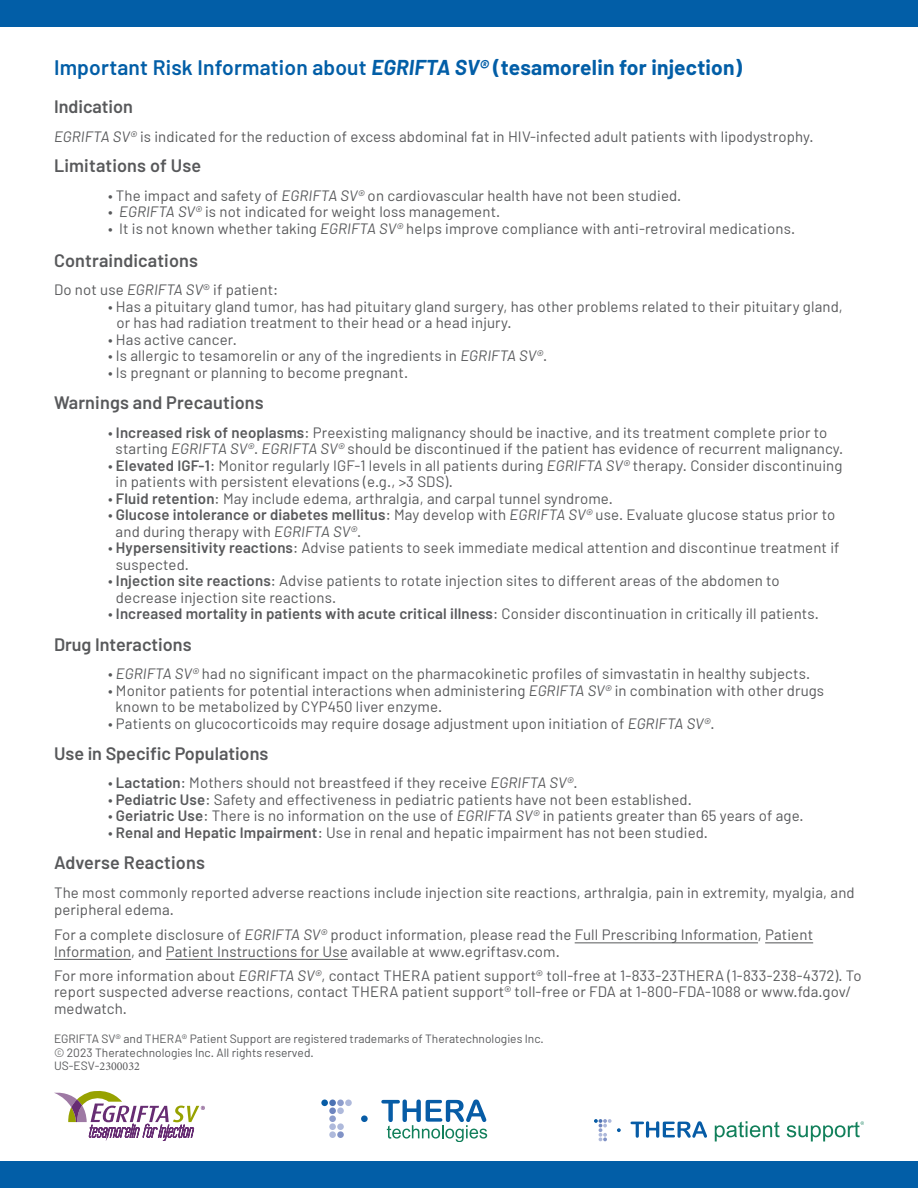
<style>
.page{position:relative;width:918px;height:1188px;background:#fff}
.page>*{position:absolute;margin:0;border:0;box-sizing:border-box;transform-origin:0 0}
.t1{font:600 21px "Barlow";letter-spacing:.01em;color:#025ea7}
.t2{font:600 18px "Barlow";letter-spacing:.005em;color:#58595b}
.t3{font:15px/16.5px "Barlow";letter-spacing:.01em;color:#58595b}
.t4{font:600 15px "Barlow";letter-spacing:.01em;color:#58595b}
.t5{font:12px/13.5px "Barlow";color:#58595b}
.s1{font-weight:700;font-style:italic}
.s2{font-weight:700}
.s3{font-style:italic}
.s4{font-weight:600}
.s5{font-weight:400}
.s6{font-family:"Minion Pro"}
</style>
<div class="page">
<div style="left:0;top:0;width:918px;height:27px;background:#025ea7"></div>
<div style="left:0;top:1161px;width:918px;height:27px;background:#025ea7"></div>
<svg style="left:381px;top:1100px;width:106px;height:42px"></svg>
<div style="left:345px;top:1100px;width:7px;height:6px;background:#aeb9db;border-radius:50%"></div>
<div style="left:321px;top:1100px;width:7px;height:6px;background:#075ca6;border-radius:50%"></div>
<div style="left:329px;top:1100px;width:7px;height:6px;background:#4c72b3;border-radius:50%"></div>
<div style="left:337px;top:1100px;width:7px;height:6px;background:#8d9dcc;border-radius:50%"></div>
<div style="left:329px;top:1107px;width:7px;height:7px;background:#6e85bf;border-radius:50%"></div>
<div style="left:337px;top:1107px;width:7px;height:7px;background:#aeb9db;border-radius:50%"></div>
<div style="left:329px;top:1115px;width:7px;height:7px;background:#8d9dcc;border-radius:50%"></div>
<div style="left:361px;top:1115px;width:7px;height:7px;background:#075ca6;border-radius:50%"></div>
<div style="left:329px;top:1123px;width:7px;height:7px;background:#aeb9db;border-radius:50%"></div>
<div style="left:337px;top:1123px;width:7px;height:7px;background:#aeb9db;border-radius:50%"></div>
<div style="left:329px;top:1131px;width:7px;height:7px;background:#aeb9db;border-radius:50%"></div>
<div style="left:337px;top:1131px;width:7px;height:7px;background:#8092c6;border-radius:50%"></div>
<hr style="left:166px;top:959px;width:182px;height:1px;background:#58595b">
<hr style="left:54px;top:959px;width:77px;height:1px;background:#58595b">
<hr style="left:765px;top:943px;width:48px;height:1px;background:#58595b">
<hr style="left:575px;top:942px;width:183px;height:1px;background:#58595b">
<svg style="left:594px;top:1119px;width:27px;height:22px"></svg>
<svg style="left:631px;top:1121px;width:76px;height:17px"></svg>
<svg style="left:715px;top:1121px;width:65px;height:21px"></svg>
<svg style="left:787px;top:1121px;width:77px;height:21px"></svg>
<svg style="left:54px;top:1091px;width:151px;height:50px"></svg>
<h1 class="t1" style="left:54px;top:54px;width:690px">Important Risk Information about <span class="s1">EGRIFTA SV®</span> <span class="s2">(tesamorelin for injection)</span></h1>
<p class="t2" style="left:54px;top:95px;width:80px">Indication</p>
<p class="t3" style="left:54px;top:128px;width:761px"><span class="s3">EGRIFTA SV®</span> is indicated for the reduction of excess abdominal fat in HIV-infected adult patients with lipodystrophy.</p>
<p class="t2" style="left:54px;top:154px;width:149px">Limitations of Use</p>
<p class="t3" style="left:108px;top:187px;width:575px">• The impact and safety of <span class="s3">EGRIFTA SV®</span> on cardiovascular health have not been studied.</p>
<p class="t3" style="left:108px;top:203px;width:394px">• <span class="s3">EGRIFTA SV®</span> is not indicated for weight loss management.</p>
<p class="t3" style="left:108px;top:220px;width:689px">• It is not known whether taking <span class="s3">EGRIFTA SV®</span> helps improve compliance with anti-retroviral medications.</p>
<p class="t2" style="left:54px;top:249px;width:146px">Contraindications</p>
<p class="t3" style="left:54px;top:281px;width:226px">Do not use <span class="s3">EGRIFTA SV</span>® if patient:</p>
<p class="t3" style="left:117px;top:298px;width:728px;text-indent:-9px">• Has a pituitary gland tumor, has had pituitary gland surgery, has other problems related to their pituitary gland, or has had radiation treatment to their head or a head injury.</p>
<p class="t3" style="left:108px;top:331px;width:131px">• Has active cancer.</p>
<p class="t3" style="left:108px;top:347px;width:441px">• Is allergic to tesamorelin or any of the ingredients in <span class="s3">EGRIFTA SV®</span>.</p>
<p class="t3" style="left:108px;top:364px;width:302px">• Is pregnant or planning to become pregnant.</p>
<p class="t2" style="left:54px;top:391px;width:211px">Warnings and Precautions</p>
<p class="t3" style="left:116px;top:424px;width:729px;text-indent:-8px">• <span class="s4">Increased risk of neoplasms</span>: Preexisting malignancy should be inactive, and its treatment complete prior to starting <span class="s3">EGRIFTA SV®</span>. <span class="s3">EGRIFTA SV®</span> should be discontinued if the patient has evidence of recurrent malignancy.</p>
<p class="t3" style="left:116px;top:457px;width:728px;text-indent:-8px">• <span class="s4">Elevated IGF-1</span>: Monitor regularly IGF-1 levels in all patients during <span class="s3">EGRIFTA SV®</span> therapy. Consider discontinuing in patients with persistent elevations (e.g., &gt;3 SDS).</p>
<p class="t3" style="left:108px;top:490px;width:506px">• <span class="s4">Fluid retention</span>: May include edema, arthralgia, and carpal tunnel syndrome.</p>
<p class="t3" style="left:116px;top:506px;width:721px;text-indent:-8px">• <span class="s4">Glucose intolerance or diabetes mellitus</span>: May develop with <span class="s3">EGRIFTA SV®</span> use. Evaluate glucose status prior to and during therapy with <span class="s3">EGRIFTA SV®</span>.</p>
<p class="t3" style="left:116px;top:539px;width:725px;text-indent:-8px">• <span class="s4">Hypersensitivity reactions</span>: Advise patients to seek immediate medical attention and discontinue treatment if suspected.</p>
<p class="t3" style="left:116px;top:572px;width:665px;text-indent:-8px">• <span class="s4">Injection site reactions</span>: Advise patients to rotate injection sites to different areas of the abdomen to decrease injection site reactions.</p>
<p class="t4" style="left:108px;top:605px;width:713px"><span class="s5">•</span> Increased mortality in patients with acute critical illness<span class="s5">: Consider discontinuation in critically ill patients.</span></p>
<p class="t2" style="left:54px;top:633px;width:139px">Drug Interactions</p>
<p class="t3" style="left:108px;top:665px;width:704px">• <span class="s3">EGRIFTA SV®</span> had no significant impact on the pharmacokinetic profiles of simvastatin in healthy subjects.</p>
<p class="t3" style="left:116px;top:682px;width:710px;text-indent:-8px">• Monitor patients for potential interactions when administering <span class="s3">EGRIFTA SV®</span> in combination with other drugs known to be metabolized by CYP450 liver enzyme.</p>
<p class="t3" style="left:108px;top:715px;width:608px">• Patients on glucocorticoids may require dosage adjustment upon initiation of <span class="s3">EGRIFTA SV®</span>.</p>
<p class="t2" style="left:54px;top:742px;width:216px">Use in Specific Populations</p>
<p class="t3" style="left:108px;top:774px;width:471px">• <span class="s4">Lactation</span>: Mothers should not breastfeed if they receive <span class="s3">EGRIFTA SV®</span>.</p>
<p class="t3" style="left:108px;top:791px;width:585px">• <span class="s4">Pediatric Use</span>: Safety and effectiveness in pediatric patients have not been established.</p>
<p class="t3" style="left:108px;top:807px;width:697px">• <span class="s4">Geriatric Use</span>: There is no information on the use of <span class="s3">EGRIFTA SV®</span> in patients greater than 65 years of age.</p>
<p class="t3" style="left:108px;top:824px;width:602px">• <span class="s4">Renal and Hepatic Impairment</span>: Use in renal and hepatic impairment has not been studied.</p>
<p class="t2" style="left:54px;top:852px;width:153px">Adverse Reactions</p>
<p class="t3" style="left:54px;top:884px;width:802px">The most commonly reported adverse reactions include injection site reactions, arthralgia, pain in extremity, myalgia, and peripheral edema.</p>
<p class="t3" style="left:54px;top:926px;width:761px">For a complete disclosure of <span class="s3">EGRIFTA SV®</span> product information, please read the Full Prescribing Information, Patient<br>Information, and Patient Instructions for Use available at www.egriftasv.com.</p>
<p class="t3" style="left:54px;top:967px;width:809px">For more information about <span class="s3">EGRIFTA SV®</span>, contact THERA patient support® toll-free at 1-833-23THERA (1-833-238-4372). To report suspected adverse reactions, contact THERA patient support® toll-free or FDA at 1-800-FDA-1088 or www.fda.gov/ medwatch.</p>
<p class="t5" style="left:54px;top:1032px;width:491px">EGRIFTA SV® and THERA® Patient Support are registered trademarks of Theratechnologies Inc. © 2023 Theratechnologies Inc. All rights reserved.<br>US-ESV-<span class="s6">2300032</span></p>
</div>
